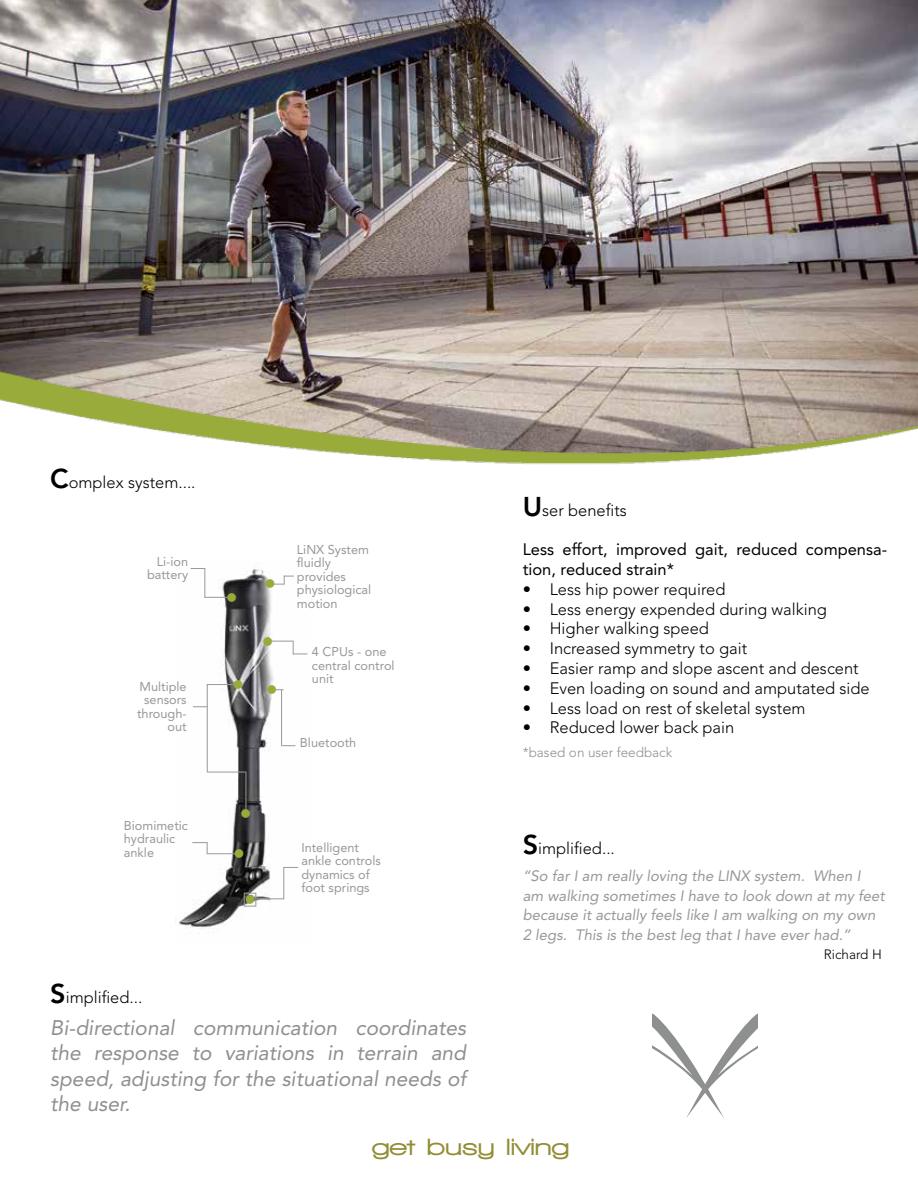
<style>
.page{position:relative;width:918px;height:1188px;background:#fff}
.page>*{position:absolute;margin:0;border:0;box-sizing:border-box;transform-origin:0 0}
.t1{font:900 24px "Walkway Expand";color:#918d34}
.t2{font:italic 21px/25.2px "Avenir LT Std";color:#8e9090;text-align:justify}
.t3{font:300 16.5px "Avenir LT Std";color:#000}
.t4{font:16.5px/19.8px "Avenir LT Std";color:#000}
.t5{font:italic 15px/19.5px "Avenir LT Std";color:#979898}
.t6{font:15px "Wingdings";color:#99aa3a}
.t7{font:300 13.5px "Avenir LT Std";color:#8e9090}
.t8{font:300 13.5px "Avenir LT Std";color:#000}
.t9{font:12.75px/13.5px "Avenir LT Std";color:#979898}
.s1{font-weight:800;font-size:27px}
</style>
<div class="page">
<svg style="left:652px;top:1014px;width:106px;height:104px"></svg>
<img style="left:178px;top:568px;width:130px;height:360px">
<svg style="left:191px;top:568px;width:40px;height:30px"></svg>
<svg style="left:193px;top:706px;width:14px;height:1px"></svg>
<hr style="left:207px;top:684px;width:1px;height:88px;background:#999">
<hr style="left:207px;top:684px;width:31px;height:1px;background:#999">
<hr style="left:207px;top:772px;width:39px;height:1px;background:#999">
<hr style="left:246px;top:772px;width:1px;height:43px;background:#999">
<svg style="left:192px;top:842px;width:16px;height:12px"></svg>
<hr style="left:207px;top:853px;width:31px;height:1px;background:#999">
<svg style="left:270px;top:576px;width:24px;height:9px"></svg>
<svg style="left:282px;top:745px;width:13px;height:1px"></svg>
<svg style="left:270px;top:641px;width:37px;height:14px"></svg>
<hr style="left:281px;top:690px;width:1px;height:56px;background:#999">
<svg style="left:271px;top:689px;width:12px;height:1px"></svg>
<svg style="left:284px;top:867px;width:14px;height:1px"></svg>
<hr style="left:283px;top:867px;width:1px;height:32px;background:#999">
<hr style="left:249px;top:898px;width:35px;height:1px;background:#999">
<div style="left:244px;top:893px;width:12px;height:13px;border:1px solid #999"></div>
<img style="left:1px;top:0;width:917px;height:194px">
<img style="left:1px;top:194px;width:917px;height:271px">
<p class="t3" style="left:50px;top:472px;width:147px"><span class="s1">C</span>omplex system....</p>
<p class="t9" style="left:147px;top:555px;width:43px;text-align:right">Li-ion battery</p>
<p class="t9" style="left:137px;top:679px;width:51px;text-align:right">Multiple sensors through&shy;out</p>
<p class="t9" style="left:124px;top:819px;width:66px">Biomimetic hydraulic ankle</p>
<p class="t6" style="left:226px;top:589px;width:13px">●</p>
<p class="t6" style="left:232px;top:677px;width:13px">●</p>
<p class="t6" style="left:265px;top:576px;width:13px">●</p>
<p class="t6" style="left:262px;top:633px;width:13px">●</p>
<p class="t6" style="left:266px;top:682px;width:13px">●</p>
<p class="t9" style="left:297px;top:543px;width:76px">LiNX System fluidly provides physiological motion</p>
<p class="t9" style="left:312px;top:645px;width:84px">4 CPUs - one central control unit</p>
<p class="t9" style="left:300px;top:736px;width:58px">Bluetooth</p>
<p class="t6" style="left:240px;top:806px;width:13px">●</p>
<p class="t6" style="left:234px;top:845px;width:13px">●</p>
<p class="t6" style="left:244px;top:891px;width:13px">●</p>
<p class="t9" style="left:301px;top:841px;width:81px">Intelligent ankle controls dynamics of foot springs</p>
<p class="t3" style="left:50px;top:987px;width:94px"><span class="s1">S</span>implified...</p>
<p class="t2" style="left:50px;top:1016px;width:417px">Bi-directional communication coordinates the response to variations in terrain and speed, adjusting for the situational needs of the user.</p>
<p class="t3" style="left:523px;top:500px;width:106px"><span class="s1">U</span>ser benefits</p>
<p class="t4" style="left:523px;top:540px;width:366px">Less effort, improved gait, reduced compensa&shy;tion, reduced strain*</p>
<p class="t3" style="left:523px;top:579px;width:204px">• Less hip power required</p>
<p class="t3" style="left:523px;top:599px;width:306px">• Less energy expended during walking</p>
<p class="t3" style="left:523px;top:619px;width:188px">• Higher walking speed</p>
<p class="t3" style="left:523px;top:639px;width:226px">• Increased symmetry to gait</p>
<p class="t3" style="left:523px;top:659px;width:338px">• Easier ramp and slope ascent and descent</p>
<p class="t3" style="left:523px;top:678px;width:349px">• Even loading on sound and amputated side</p>
<p class="t3" style="left:523px;top:698px;width:284px">• Less load on rest of skeletal system</p>
<p class="t3" style="left:523px;top:718px;width:213px">• Reduced lower back pain</p>
<p class="t7" style="left:523px;top:745px;width:151px">*based on user feedback</p>
<p class="t3" style="left:523px;top:839px;width:94px"><span class="s1">S</span>implified...</p>
<p class="t5" style="left:523px;top:867px;width:364px">“So far I am really loving the LINX system. When I am walking sometimes I have to look down at my feet because it actually feels like I am walking on my own 2 legs. This is the best leg that I have ever had.”</p>
<p class="t8" style="left:824px;top:947px;width:60px">Richard H</p>
<h1 class="t1" style="left:372px;top:1134px;width:199px">get busy living</h1>
</div>
